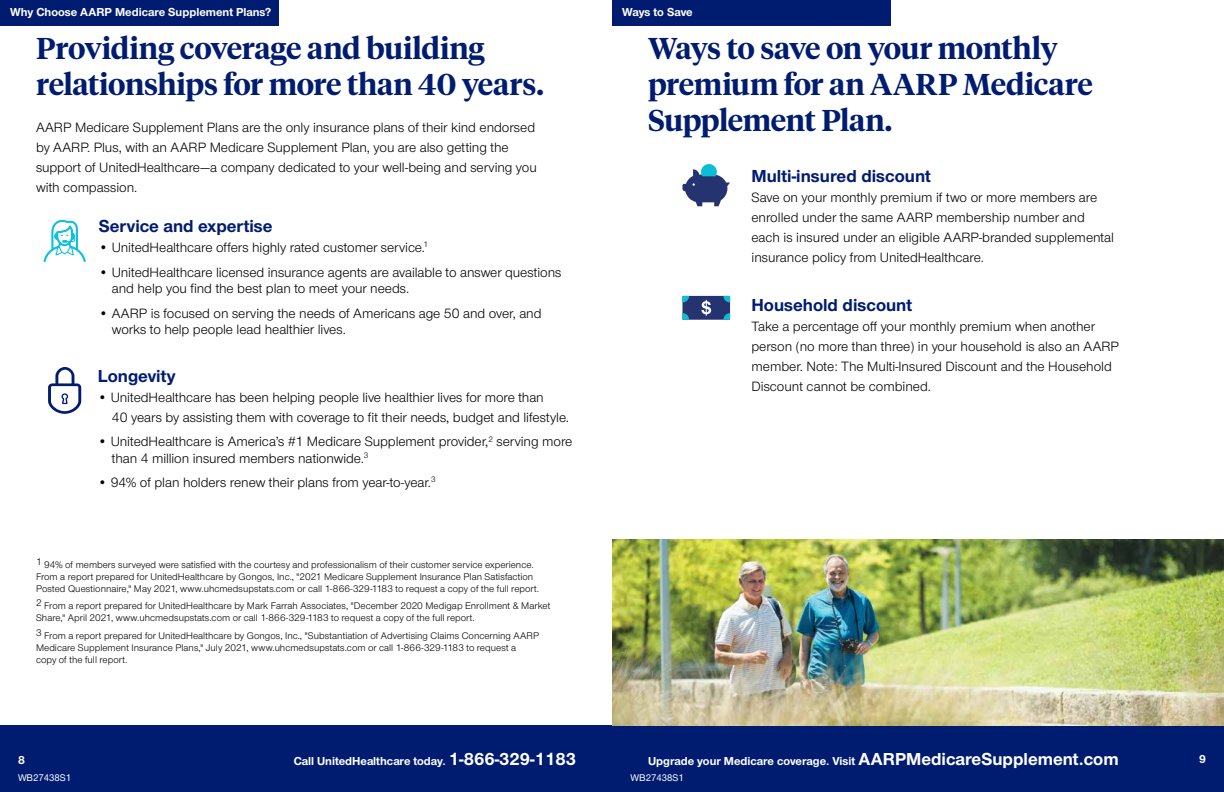
<style>
.page{position:relative;width:1224px;height:792px;background:#fff}
.page>*{position:absolute;margin:0;border:0;box-sizing:border-box;transform-origin:0 0}
.t1{font:600 30px/36px "UHC Serif Headline";letter-spacing:-.01em;color:#001c71}
.t2{font:700 18px "UHC Sans";color:#001c71}
.t3{font:14px/20px "UHC Sans";letter-spacing:-.005em;color:#000}
.t4{font:700 12px "UHC Sans";color:#fff}
.t5{font:10px/12px "UHC Sans";letter-spacing:.005em;color:#000}
.t6{font:500 10px "UHC Sans";color:#fff}
.s1{font-size:18px}
</style>
<div class="page">
<div style="left:0;top:0;width:279px;height:25px;background:#001c71"></div>
<div style="left:612px;top:726px;width:612px;height:66px;background:#001c71"></div>
<div style="left:0;top:726px;width:612px;height:66px;background:#001c71"></div>
<svg style="left:44px;top:219px;width:42px;height:43px"></svg>
<svg style="left:48px;top:367px;width:33px;height:47px"></svg>
<svg style="left:682px;top:164px;width:48px;height:42px"></svg>
<svg style="left:682px;top:296px;width:48px;height:24px"></svg>
<div style="left:612px;top:0;width:279px;height:25px;background:#001c71"></div>
<img style="left:612px;top:539px;width:612px;height:187px">
<p class="t4" style="left:10px;top:4px;width:263px">Why Choose AARP Medicare Supplement Plans?</p>
<h1 class="t1" style="left:36px;top:29px;width:509px">Providing coverage and building relationships for more than 40 years.</h1>
<p class="t3" style="left:36px;top:117px;width:502px">AARP Medicare Supplement Plans are the only insurance plans of their kind endorsed by AARP. Plus, with an AARP Medicare Supplement Plan, you are also getting the support of UnitedHealthcare—a company dedicated to your well-being and serving you with compassion.</p>
<p class="t2" style="left:99px;top:214px;width:175px">Service and expertise</p>
<p class="t3" style="left:99px;top:237px;width:331px">• UnitedHealthcare offers highly rated customer service.<sup>1</sup></p>
<p class="t3" style="left:112px;top:264px;width:451px;line-height:16px;text-indent:-13px">• UnitedHealthcare licensed insurance agents are available to answer questions and help you find the best plan to meet your needs.</p>
<p class="t3" style="left:112px;top:305px;width:431px;line-height:16px;text-indent:-13px">• AARP is focused on serving the needs of Americans age 50 and over, and works to help people lead healthier lives.</p>
<p class="t2" style="left:98px;top:364px;width:79px">Longevity</p>
<p class="t3" style="left:112px;top:387px;width:459px;text-indent:-14px">• UnitedHealthcare has been helping people live healthier lives for more than<br>40 years by assisting them with coverage to fit their needs, budget and lifestyle.</p>
<p class="t3" style="left:112px;top:433px;width:462px;line-height:16.8px;text-indent:-14px">• UnitedHealthcare is America’s #1 Medicare Supplement provider,<sup>2</sup> serving more than 4 million insured members nationwide.<sup>3</sup></p>
<p class="t3" style="left:98px;top:472px;width:339px">• 94% of plan holders renew their plans from year-to-year.<sup>3</sup></p>
<p class="t5" style="left:36px;top:558px;width:505px">1 94% of members surveyed were satisfied with the courtesy and professionalism of their customer service experience.<br>From a report prepared for UnitedHealthcare by Gongos, Inc., "2021 Medicare Supplement Insurance Plan Satisfaction<br>Posted Questionnaire," May 2021, www.uhcmedsupstats.com or call 1-866-329-1183 to request a copy of the full report.</p>
<p class="t5" style="left:36px;top:599px;width:516px">2 From a report prepared for UnitedHealthcare by Mark Farrah Associates, "December 2020 Medigap Enrollment &amp; Market<br>Share," April 2021, www.uhcmedsupstats.com or call 1-866-329-1183 to request a copy of the full report.</p>
<p class="t5" style="left:36px;top:629px;width:505px">3 From a report prepared for UnitedHealthcare by Gongos, Inc., "Substantiation of Advertising Claims Concerning AARP<br>Medicare Supplement Insurance Plans," July 2021, www.uhcmedsupstats.com or call 1-866-329-1183 to request a<br>copy of the full report.</p>
<p class="t4" style="left:622px;top:4px;width:72px">Ways to Save</p>
<h1 class="t1" style="left:648px;top:29px;width:446px">Ways to save on your monthly premium for an AARP Medicare<br>Supplement Plan.</h1>
<p class="t2" style="left:752px;top:164px;width:181px">Multi-insured discount</p>
<p class="t3" style="left:752px;top:187px;width:364px">Save on your monthly premium if two or more members are enrolled under the same AARP membership number and each is insured under an eligible AARP-branded supplemental insurance policy from UnitedHealthcare.</p>
<p class="t2" style="left:752px;top:293px;width:162px">Household discount</p>
<p class="t3" style="left:752px;top:316px;width:369px">Take a percentage off your monthly premium when another person (no more than three) in your household is also an AARP member. Note: The Multi-Insured Discount and the Household Discount cannot be combined.</p>
<p class="t4" style="left:18px;top:752px;width:8px">8</p>
<p class="t4" style="left:648px;top:753px;width:472px">Upgrade your Medicare coverage. Visit <span class="s1">AARPMedicareSupplement.com</span></p>
<p class="t4" style="left:1199px;top:751px;width:8px">9</p>
<p class="t6" style="left:18px;top:771px;width:55px">WB27438S1</p>
<p class="t4" style="left:294px;top:753px;width:284px">Call UnitedHealthcare today. <span class="s1">1-866-329-1183</span></p>
<p class="t6" style="left:631px;top:771px;width:55px">WB27438S1</p>
</div>
